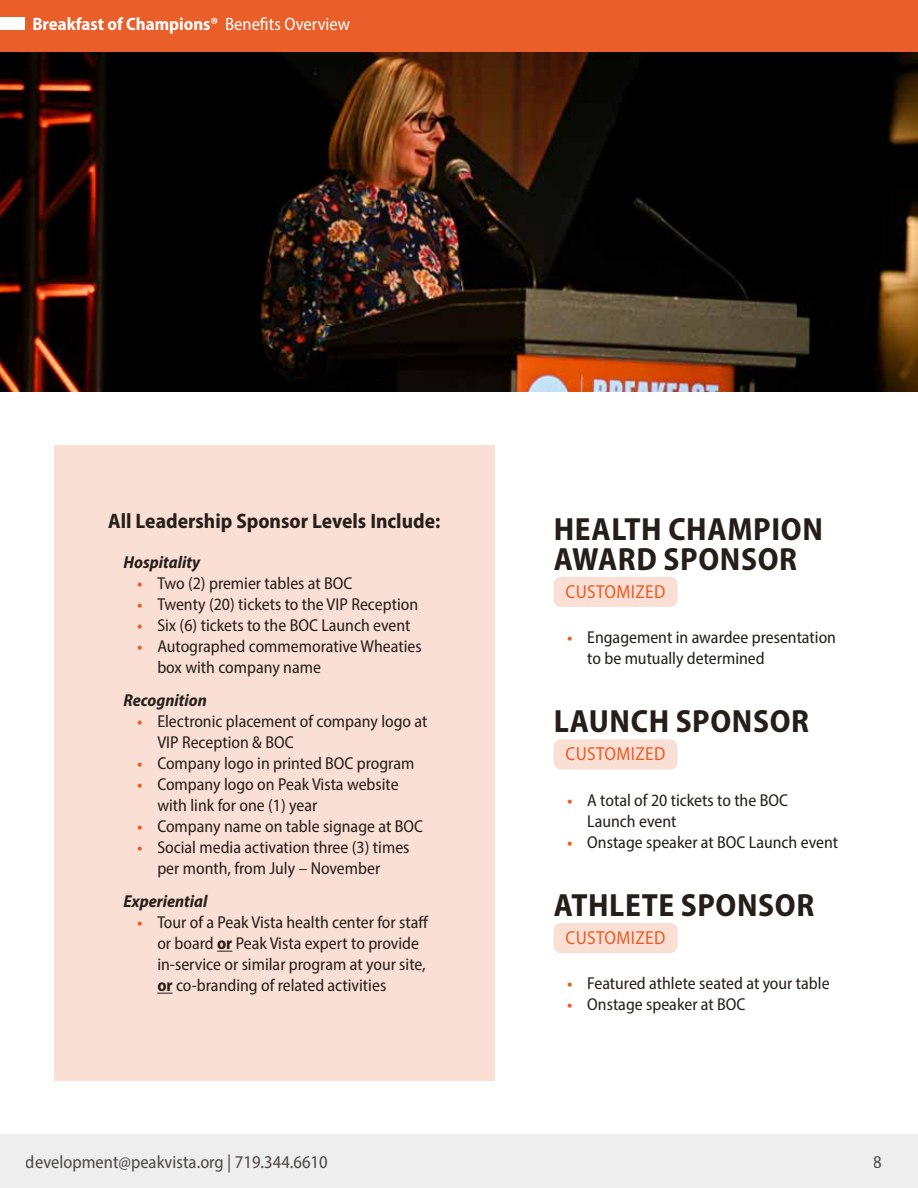
<style>
.page{position:relative;width:918px;height:1188px;background:#fff}
.page>*{position:absolute;margin:0;border:0;box-sizing:border-box;transform-origin:0 0}
.t1{font:700 semi-condensed 32.25px/30px "Myriad Pro";letter-spacing:.02em;color:#251e19}
.t2{font:700 semi-condensed 21px "Myriad Pro";color:#251e19}
.t3{font:semi-condensed 18.9px "Myriad Pro";letter-spacing:.02em;color:#ea5e29}
.t4{font:semi-condensed 18px "Myriad Pro";color:#251e19}
.t5{font:700 semi-condensed 18px "Myriad Pro";color:#fff}
.t6{font:semi-condensed 17.25px/21px "Myriad Pro";color:#251e19}
.t7{font:italic 700 semi-condensed 17.25px "Myriad Pro";color:#251e19}
.s1{font-weight:400}
.s2{font-weight:700;font-style:italic;font-size:16.5px;color:#ea5e29}
.s3{font-weight:700}
</style>
<div class="page">
<div style="left:0;top:0;width:918px;height:53px;background:#ea5e29"></div>
<div style="left:0;top:17px;width:25px;height:13px;background:#fff"></div>
<div style="left:0;top:1134px;width:918px;height:54px;background:#eeeeef"></div>
<div style="left:54px;top:445px;width:441px;height:636px;background:#fadfd5"></div>
<svg style="left:217px;top:951px;width:15px;height:1px"></svg>
<svg style="left:157px;top:993px;width:16px;height:1px"></svg>
<img style="left:0;top:53px;width:918px;height:339px">
<div style="left:554px;top:577px;width:124px;height:30px;background:#fadfd5;border-radius:7px"></div>
<div style="left:554px;top:739px;width:124px;height:31px;background:#fadfd5;border-radius:7px"></div>
<div style="left:554px;top:923px;width:124px;height:30px;background:#fadfd5;border-radius:7px"></div>
<p class="t5" style="left:32px;top:13px;width:319px">Breakfast of Champions® <span class="s1">Benefits Overview</span></p>
<p class="t2" style="left:108px;top:507px;width:334px">All Leadership Sponsor Levels Include:</p>
<h1 class="t1" style="left:554px;top:513px;width:271px">HEALTH CHAMPION<br>AWARD SPONSOR</h1>
<p class="t3" style="left:566px;top:580px;width:101px">CUSTOMIZED</p>
<p class="t6" style="left:587px;top:627px;width:250px;text-indent:-20px"><span class="s2">•</span> Engagement in awardee presentation to be mutually determined</p>
<p class="t7" style="left:124px;top:552px;width:78px">Hospitality</p>
<p class="t6" style="left:137px;top:573px;width:217px"><span class="s2">•</span> Two (2) premier tables at BOC</p>
<p class="t6" style="left:137px;top:594px;width:283px"><span class="s2">•</span> Twenty (20) tickets to the VIP Reception</p>
<p class="t6" style="left:137px;top:615px;width:275px"><span class="s2">•</span> Six (6) tickets to the BOC Launch event</p>
<p class="t6" style="left:157px;top:636px;width:266px;text-indent:-20px"><span class="s2">•</span> Autographed commemorative Wheaties box with company name</p>
<p class="t7" style="left:124px;top:690px;width:85px">Recognition</p>
<p class="t6" style="left:157px;top:711px;width:272px;text-indent:-20px"><span class="s2">•</span> Electronic placement of company logo at<br>VIP Reception &amp; BOC</p>
<p class="t6" style="left:137px;top:753px;width:279px"><span class="s2">•</span> Company logo in printed BOC program</p>
<p class="t6" style="left:157px;top:774px;width:243px;text-indent:-20px"><span class="s2">•</span> Company logo on Peak Vista website with link for one (1) year</p>
<p class="t6" style="left:137px;top:816px;width:287px"><span class="s2">•</span> Company name on table signage at BOC</p>
<p class="t6" style="left:137px;top:837px;width:274px;text-align:center"><span class="s2">•</span> Social media activation three (3) times per month, from July – November</p>
<p class="t7" style="left:124px;top:891px;width:85px">Experiential</p>
<p class="t6" style="left:157px;top:912px;width:273px;text-indent:-20px"><span class="s2">•</span> Tour of a Peak Vista health center for staff or board <span class="s3">or</span> Peak Vista expert to provide in-service or similar program at your site, <span class="s3">or</span> co-branding of related activities</p>
<h1 class="t1" style="left:554px;top:705px;width:257px">LAUNCH SPONSOR</h1>
<p class="t3" style="left:566px;top:742px;width:101px">CUSTOMIZED</p>
<p class="t6" style="left:587px;top:789px;width:202px;text-indent:-20px"><span class="s2">•</span> A total of 20 tickets to the BOC<br>Launch event</p>
<p class="t6" style="left:567px;top:831px;width:273px"><span class="s2">•</span> Onstage speaker at BOC Launch event</p>
<h1 class="t1" style="left:554px;top:889px;width:262px">ATHLETE SPONSOR</h1>
<p class="t3" style="left:566px;top:926px;width:101px">CUSTOMIZED</p>
<p class="t6" style="left:567px;top:973px;width:264px"><span class="s2">•</span> Featured athlete seated at your table</p>
<p class="t6" style="left:567px;top:994px;width:180px"><span class="s2">•</span> Onstage speaker at BOC</p>
<p class="t4" style="left:26px;top:1151px;width:303px">development@peakvista.org | 719.344.6610</p>
<p class="t4" style="left:874px;top:1151px;width:10px">8</p>
</div>
